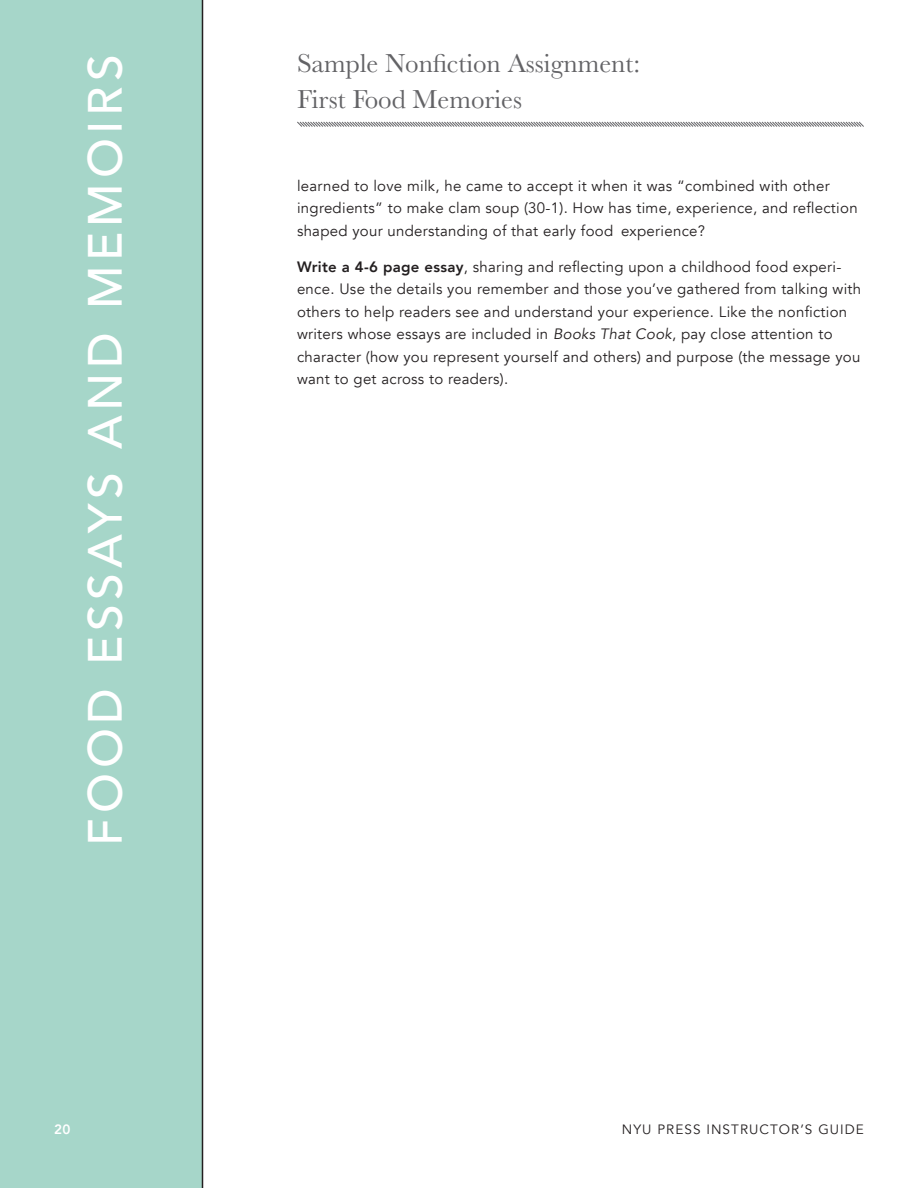
<style>
.page{position:relative;width:918px;height:1188px;background:#fff}
.page>*{position:absolute;margin:0;border:0;box-sizing:border-box;transform-origin:0 0}
.t1{font:500 48px "Avenir";letter-spacing:.1em;color:#fff}
.t2{font:27px/36px "Baskerville";color:#636366}
.t3{font:15px/22.5px "Avenir";letter-spacing:.02em;color:#231f20}
.t4{font:13.5px "Avenir";letter-spacing:.08em;color:#231f20}
.t5{font:800 13.5px "Avenir";color:#fff}
.s1{font-weight:800}
.s2{font-style:italic}
</style>
<div class="page">
<svg style="left:297px;top:121px;width:567px;height:6px"></svg>
<div style="left:0;top:0;width:203px;height:1188px;background:#a6d6c9"></div>
<h1 class="t1" style="left:64px;top:846px;width:792px;rotate:-90deg">FOOD ESSAYS AND MEMOIRS</h1>
<h2 class="t2" style="left:297px;top:46px;width:345px">Sample Nonfiction Assignment:<br>First Food Memories</h2>
<p class="t3" style="left:297px;top:174px;width:562px">learned to love milk, he came to accept it when it was “combined with other ingredients” to make clam soup (30-1). How has time, experience, and reflection shaped your understanding of that early food experience?</p>
<p class="t3" style="left:297px;top:255px;width:566px"><span class="s1">Write a 4-6 page essay</span>, sharing and reflecting upon a childhood food experi&shy;ence. Use the details you remember and those you’ve gathered from talking with others to help readers see and understand your experience. Like the nonfiction writers whose essays are included in <span class="s2">Books That Cook</span>, pay close attention to character (how you represent yourself and others) and purpose (the message you want to get across to readers).</p>
<p class="t5" style="left:54px;top:1119px;width:18px">20</p>
<p class="t4" style="left:622px;top:1121px;width:244px">NYU PRESS INSTRUCTOR’S GUIDE</p>
</div>
